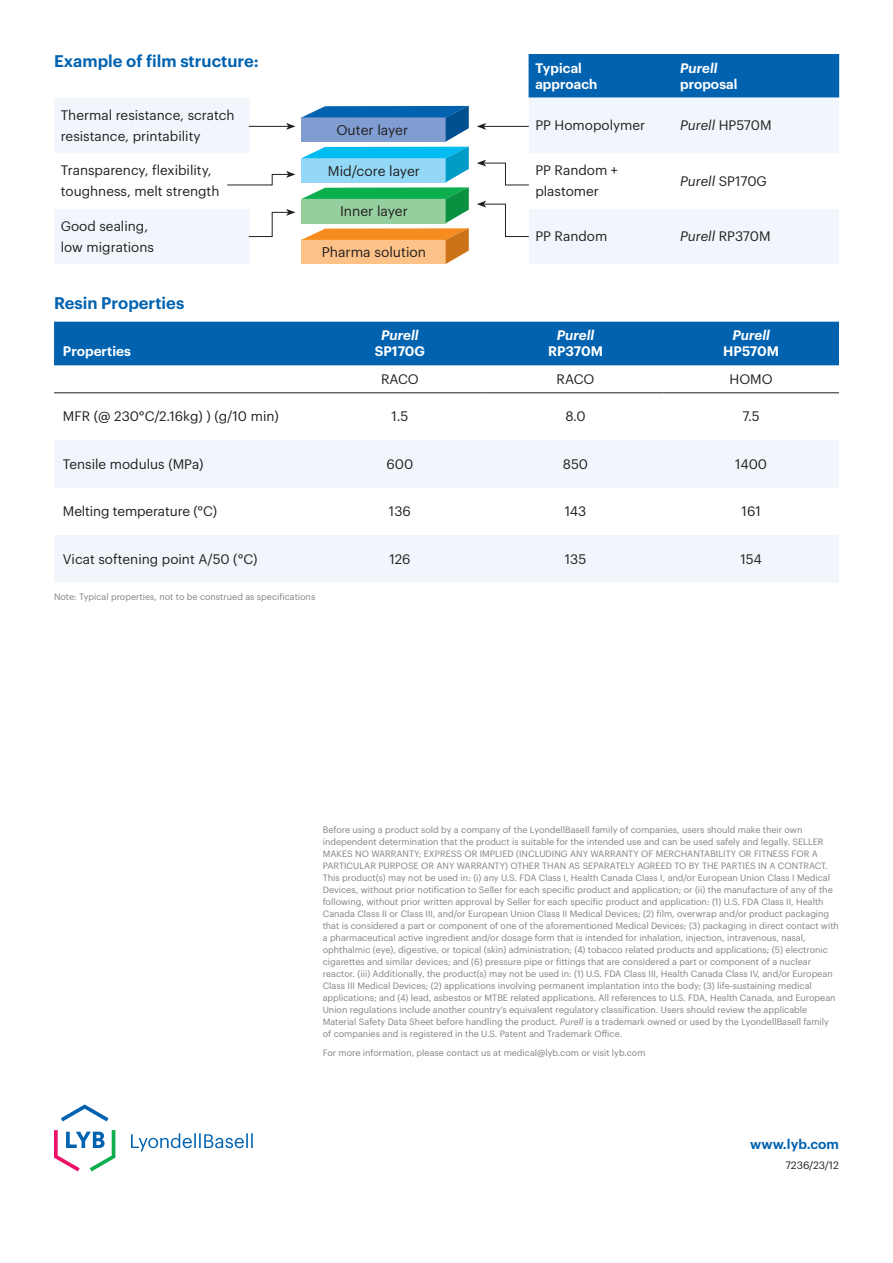
<style>
.page{position:relative;width:893px;height:1263px;background:#fff}
.page>*{position:absolute;margin:0;border:0;box-sizing:border-box;transform-origin:0 0}
.Eyebrow{font:600 16.5px "Graphik";color:#0162b0}
.t1{font:13.8px "Graphik";color:#231f20}
.t2{font:13.5px/21px "Graphik";color:#231f20}
.t3{font:600 13.5px "Graphik";color:#fff}
.t4{font:italic 13.5px "Graphik";color:#231f20}
.t5{font:italic 600 13.5px "Graphik";color:#fff}
.Website{font:600 13.5px "Graphik";color:#0162b0}
.Number_code{font:10.5px "Graphik";color:#231f20}
.Footnote{font:9px/12px "Graphik";color:#808285}
.s1{font-style:normal}
.s2{font-style:italic}
</style>
<div class="page">
<div style="left:529px;top:54px;width:310px;height:44px;background:#0162b0"></div>
<svg style="left:54px;top:98px;width:785px;height:166px;fill:#f0f6fb"></svg>
<svg style="left:131px;top:1133px;width:122px;height:18px"></svg>
<svg style="left:61px;top:1104px;width:48px;height:17px"></svg>
<svg style="left:54px;top:1130px;width:61px;height:41px"></svg>
<div style="left:54px;top:322px;width:785px;height:43px;background:#0162b0"></div>
<svg style="left:54px;top:440px;width:785px;height:142px;fill:#f0f6fb"></svg>
<hr style="left:54px;top:393px;width:258px;height:1px;background:#231f20">
<hr style="left:312px;top:393px;width:176px;height:1px;background:#231f20">
<hr style="left:488px;top:393px;width:175px;height:1px;background:#231f20">
<hr style="left:663px;top:393px;width:176px;height:1px;background:#231f20">
<hr style="left:484px;top:126px;width:45px;height:1px;background:#231f20">
<svg style="left:477px;top:123px;width:9px;height:7px"></svg>
<svg style="left:477px;top:201px;width:53px;height:36px"></svg>
<svg style="left:226px;top:106px;width:243px;height:158px"></svg>
<svg style="left:477px;top:160px;width:53px;height:26px"></svg>
<p class="Eyebrow" style="left:54px;top:49px;width:206px">Example of film structure:</p>
<p class="t3" style="left:535px;top:57px;width:49px">Typical</p>
<p class="t3" style="left:535px;top:74px;width:64px">approach</p>
<p class="t5" style="left:680px;top:57px;width:39px">Purell</p>
<p class="t3" style="left:680px;top:74px;width:59px">proposal</p>
<p class="t2" style="left:61px;top:103px;width:175px">Thermal resistance, scratch resistance, printability</p>
<p class="t2" style="left:535px;top:114px;width:111px">PP Homopolymer</p>
<p class="t4" style="left:680px;top:115px;width:93px">Purell <span class="s1">HP570M</span></p>
<p class="t2" style="left:61px;top:159px;width:160px">Transparency, flexibility, toughness, melt strength</p>
<p class="t2" style="left:535px;top:159px;width:84px">PP Random + plastomer</p>
<p class="t4" style="left:680px;top:171px;width:88px">Purell <span class="s1">SP170G</span></p>
<p class="t2" style="left:61px;top:214px;width:95px">Good sealing, low migrations</p>
<p class="t2" style="left:535px;top:225px;width:74px">PP Random</p>
<p class="t4" style="left:680px;top:226px;width:92px">Purell <span class="s1">RP370M</span></p>
<p class="t1" style="left:336px;top:120px;width:73px">Outer layer</p>
<p class="t1" style="left:328px;top:161px;width:94px">Mid/core layer</p>
<p class="t1" style="left:340px;top:201px;width:69px">Inner layer</p>
<p class="t1" style="left:322px;top:241px;width:106px">Pharma solution</p>
<p class="Eyebrow" style="left:54px;top:290px;width:132px">Resin Properties</p>
<p class="t3" style="left:63px;top:341px;width:69px">Properties</p>
<p class="t5" style="left:381px;top:325px;width:39px">Purell</p>
<p class="t3" style="left:375px;top:341px;width:52px">SP170G</p>
<p class="t5" style="left:557px;top:325px;width:39px">Purell</p>
<p class="t3" style="left:548px;top:341px;width:56px">RP370M</p>
<p class="t5" style="left:732px;top:325px;width:39px">Purell</p>
<p class="t3" style="left:723px;top:341px;width:57px">HP570M</p>
<p class="t2" style="left:381px;top:367px;width:39px">RACO</p>
<p class="t2" style="left:557px;top:367px;width:39px">RACO</p>
<p class="t2" style="left:729px;top:367px;width:45px">HOMO</p>
<p class="t2" style="left:63px;top:405px;width:217px">MFR (@ 230°C/2.16kg) ) (g/10 min)</p>
<p class="t2" style="left:392px;top:405px;width:18px">1.5</p>
<p class="t2" style="left:565px;top:405px;width:22px">8.0</p>
<p class="t2" style="left:742px;top:405px;width:19px">7.5</p>
<p class="t2" style="left:63px;top:452px;width:142px">Tensile modulus (MPa)</p>
<p class="t2" style="left:387px;top:452px;width:28px">600</p>
<p class="t2" style="left:563px;top:452px;width:27px">850</p>
<p class="t2" style="left:735px;top:452px;width:33px">1400</p>
<p class="t2" style="left:63px;top:500px;width:156px">Melting temperature (°C)</p>
<p class="t2" style="left:389px;top:500px;width:23px">136</p>
<p class="t2" style="left:565px;top:500px;width:23px">143</p>
<p class="t2" style="left:742px;top:500px;width:21px">161</p>
<p class="t2" style="left:63px;top:547px;width:196px">Vicat softening point A/50 (°C)</p>
<p class="t2" style="left:389px;top:547px;width:23px">126</p>
<p class="t2" style="left:565px;top:547px;width:23px">135</p>
<p class="t2" style="left:740px;top:547px;width:23px">154</p>
<p class="Footnote" style="left:54px;top:590px;width:263px">Note: Typical properties, not to be construed as specifications</p>
<p class="Footnote" style="left:323px;top:823px;width:518px">Before using a product sold by a company of the LyondellBasell family of companies, users should make their own independent determination that the product is suitable for the intended use and can be used safely and legally. SELLER MAKES NO WARRANTY; EXPRESS OR IMPLIED (INCLUDING ANY WARRANTY OF MERCHANTABILITY OR FITNESS FOR A PARTICULAR PURPOSE OR ANY WARRANTY) OTHER THAN AS SEPARATELY AGREED TO BY THE PARTIES IN A CONTRACT.<br>This product(s) may not be used in: (i) any U.S. FDA Class I, Health Canada Class I, and/or European Union Class I Medical Devices, without prior notification to Seller for each specific product and application; or (ii) the manufacture of any of the following, without prior written approval by Seller for each specific product and application: (1) U.S. FDA Class II, Health Canada Class II or Class III, and/or European Union Class II Medical Devices; (2) film, overwrap and/or product packaging that is considered a part or component of one of the aforementioned Medical Devices; (3) packaging in direct contact with a pharmaceutical active ingredient and/or dosage form that is intended for inhalation, injection, intravenous, nasal, ophthalmic (eye), digestive, or topical (skin) administration; (4) tobacco related products and applications; (5) electronic cigarettes and similar devices; and (6) pressure pipe or fittings that are considered a part or component of a nuclear reactor. (iii) Additionally, the product(s) may not be used in: (1) U.S. FDA Class III, Health Canada Class IV, and/or European Class III Medical Devices; (2) applications involving permanent implantation into the body; (3) life-sustaining medical applications; and (4) lead, asbestos or MTBE related applications. All references to U.S. FDA, Health Canada, and European Union regulations include another country’s equivalent regulatory classification. Users should review the applicable Material Safety Data Sheet before handling the product. <span class="s2">Purell</span> is a trademark owned or used by the LyondellBasell family of companies and is registered in the U.S. Patent and Trademark Office.</p>
<p class="Footnote" style="left:323px;top:1046px;width:324px">For more information, please contact us at medical@lyb.com or visit lyb.com</p>
<p class="Website" style="left:750px;top:1133px;width:90px">www.lyb.com</p>
<p class="Number_code" style="left:785px;top:1157px;width:55px">7236/23/12</p>
</div>
